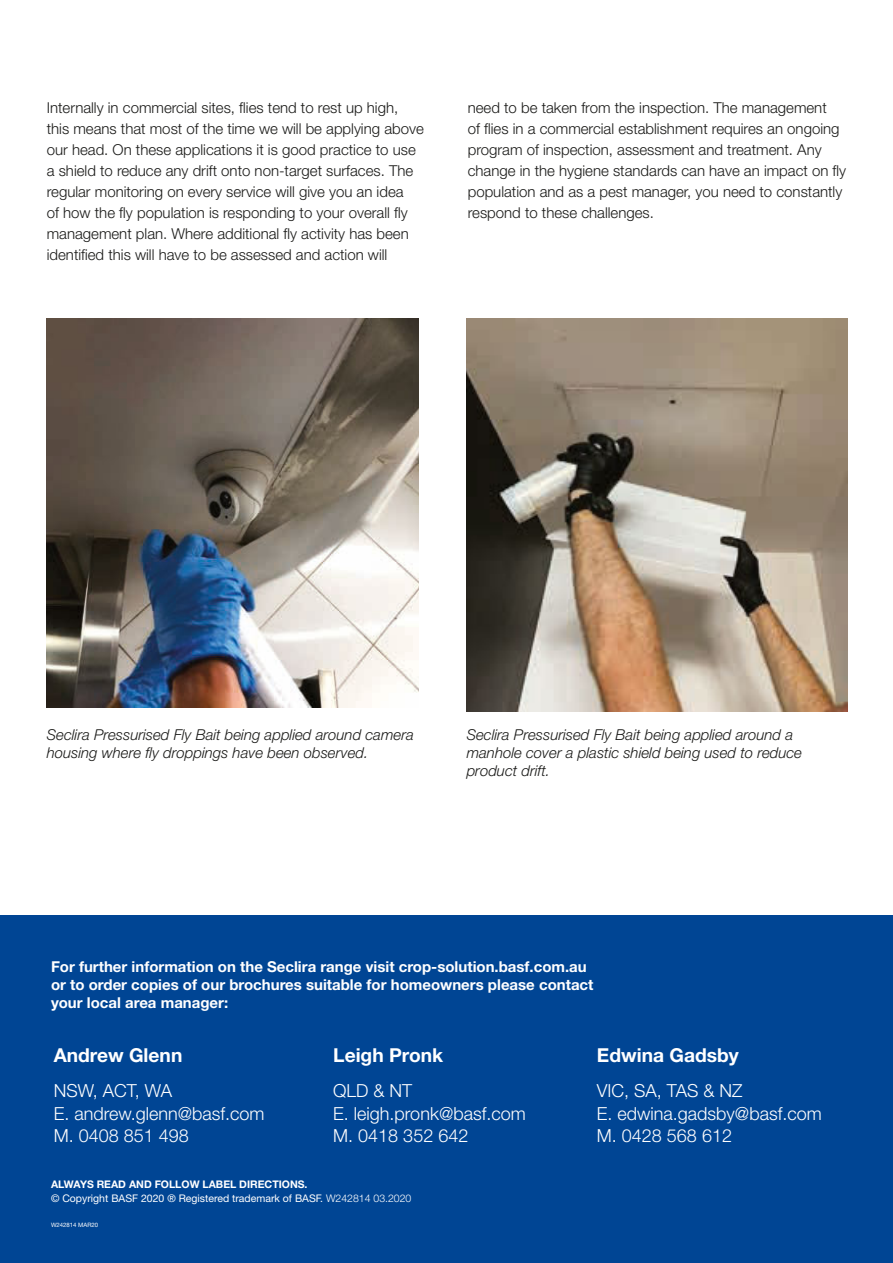
<style>
.page{position:relative;width:893px;height:1263px;background:#fff}
.page>*{position:absolute;margin:0;border:0;box-sizing:border-box;transform-origin:0 0}
.t1{font:700 19.2px "Helvetica Neue LT Std";color:#fff}
.t2{font:300 18px/22.5px "Helvetica Neue LT Std";color:#fff}
.t3{font:300 15px/21px "Helvetica Neue LT Std";color:#1a1a18}
.t4{font:italic 300 15px/18px "Helvetica Neue LT Std";color:#1a1a18}
.t5{font:700 15px/18px "Helvetica Neue LT Std";color:#fff}
.t6{font:10.5px/13.5px "Helvetica Neue LT Std";color:#fff}
.t7{font:6px "Helvetica Neue LT Std";color:#fff}
.s1{font-weight:700}
.s2{font-weight:300}
</style>
<div class="page">
<img style="left:47px;top:319px;width:372px;height:389px">
<img style="left:466px;top:319px;width:381px;height:392px">
<div style="left:0;top:915px;width:893px;height:348px;background:#004594"></div>
<p class="t3" style="left:47px;top:97px;width:378px">Internally in commercial sites, flies tend to rest up high, this means that most of the time we will be applying above our head. On these applications it is good practice to use a shield to reduce any drift onto non-target surfaces. The regular monitoring on every service will give you an idea<br>of how the fly population is responding to your overall fly management plan. Where additional fly activity has been identified this will have to be assessed and action will</p>
<p class="t3" style="left:468px;top:97px;width:380px">need to be taken from the inspection. The management<br>of flies in a commercial establishment requires an ongoing program of inspection, assessment and treatment. Any change in the hygiene standards can have an impact on fly population and as a pest manager, you need to constantly respond to these challenges.</p>
<p class="t4" style="left:47px;top:725px;width:369px">Seclira Pressurised Fly Bait being applied around camera housing where fly droppings have been observed.</p>
<p class="t4" style="left:467px;top:725px;width:337px">Seclira Pressurised Fly Bait being applied around a manhole cover a plastic shield being used to reduce product drift.</p>
<p class="t5" style="left:51px;top:958px;width:544px">For further information on the Seclira range visit crop-solution.basf.com.au or to order copies of our brochures suitable for homeowners please contact your local area manager:</p>
<p class="t1" style="left:333px;top:1043px;width:111px">Leigh Pronk</p>
<p class="t2" style="left:333px;top:1079px;width:194px">QLD &amp; NT<br>E. leigh.pronk@basf.com<br>M. 0418 352 642</p>
<p class="t1" style="left:597px;top:1043px;width:143px">Edwina Gadsby</p>
<p class="t2" style="left:597px;top:1079px;width:226px">VIC, SA, TAS &amp; NZ<br>E. edwina.gadsby@basf.com<br>M. 0428 568 612</p>
<p class="t1" style="left:54px;top:1043px;width:130px">Andrew Glenn</p>
<p class="t2" style="left:54px;top:1079px;width:212px">NSW, ACT, WA<br>E. andrew.glenn@basf.com<br>M. 0408 851 498</p>
<p class="t6" style="left:51px;top:1177px;width:362px"><span class="s1">ALWAYS READ AND FOLLOW LABEL DIRECTIONS.<br></span>© Copyright BASF 2020 ® Registered trademark of BASF. <span class="s2">W242814 03.2020</span></p>
<p class="t7" style="left:51px;top:1221px;width:49px">W242814 MAR20</p>
</div>
